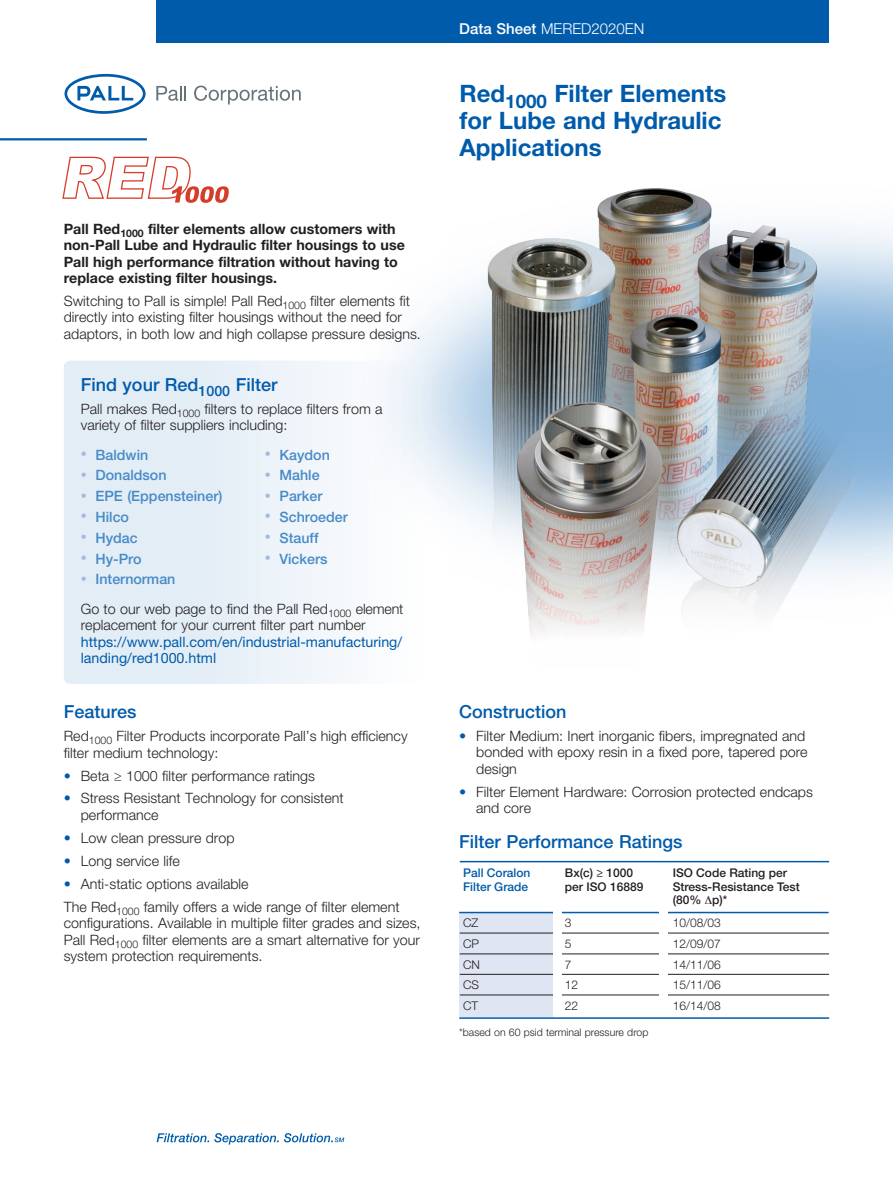
<style>
.page{position:relative;width:893px;height:1187px;background:#fff}
.page>*{position:absolute;margin:0;border:0;box-sizing:border-box;transform-origin:0 0}
._03_TITLE{font:700 24px/27px "Helvetica Neue LT Std";color:#015bab}
._03_BULLETED_TEXT{font:500 18px "Helvetica Neue LT Std";color:#015bab}
.t1{font:300 15px "Helvetica Neue LT Std";color:#fff}
._03_BULLETED_TEXT-2{font:300 14.25px/16.5px "Helvetica Neue LT Std";color:#231f20}
._03_BULLETED_TEXT-3{font:700 14.25px/16.5px "Helvetica Neue LT Std";color:#231f20}
._03_BULLETED_TEXT-4{font:500 14.25px "Helvetica Neue LT Std";color:#478ac8}
.t2{font:500 12px/13.5px "Helvetica Neue LT Std";color:#231f20}
.t3{font:300 12px "Helvetica Neue LT Std";color:#231f20}
.t4{font:500 12px/13.5px "Helvetica Neue LT Std";color:#015bab}
._08_CAPTION_NOTES{font:300 10.5px "Helvetica Neue LT Std";color:#231f20}
.s1{font-weight:300;font-size:12px;color:#a0bbe1}
.s2{font-weight:400;color:#015bab}
.s3{color:#015bab}
.s4{font-weight:500}
</style>
<div class="page">
<div style="left:64px;top:360px;width:370px;height:324px;background:linear-gradient(to right,#deeaf4,#f9fbfd);border-radius:6px"></div>
<svg style="left:156px;top:86px;width:30px;height:15px"></svg>
<svg style="left:194px;top:86px;width:107px;height:18px"></svg>
<svg style="left:64px;top:74px;width:82px;height:40px"></svg>
<hr style="left:0;top:138px;width:147px;height:2px;background:#015bab">
<div style="left:157px;top:0;width:672px;height:42px;background:#015bab"></div>
<svg style="left:157px;top:1133px;width:187px;height:11px"></svg>
<svg style="left:62px;top:157px;width:167px;height:46px"></svg>
<div style="left:459px;top:912px;width:97px;height:105px;background:#e0e5f3"></div>
<hr style="left:460px;top:860px;width:369px;height:2px;background:#015bab">
<hr style="left:459px;top:911px;width:370px;height:2px;background:#015bab">
<hr style="left:460px;top:932px;width:369px;height:1px;background:#231f20">
<hr style="left:460px;top:953px;width:369px;height:1px;background:#231f20">
<hr style="left:460px;top:973px;width:369px;height:1px;background:#231f20">
<hr style="left:460px;top:994px;width:369px;height:1px;background:#231f20">
<div style="left:660px;top:872px;width:8px;height:189px;background:#fff"></div>
<div style="left:553px;top:872px;width:9px;height:185px;background:#fff"></div>
<hr style="left:459px;top:1017px;width:370px;height:1px;background:#015bab">
<img style="left:451px;top:187px;width:421px;height:454px">
<p class="_03_BULLETED_TEXT-3" style="left:64px;top:220px;width:343px">Pall Red<sub>1000</sub> filter elements allow customers with non-Pall Lube and Hydraulic filter housings to use Pall high performance filtration without having to replace existing filter housings.</p>
<p class="_03_BULLETED_TEXT-2" style="left:64px;top:292px;width:359px">Switching to Pall is simple! Pall Red<sub>1000</sub> filter elements fit directly into existing filter housings without the need for adaptors, in both low and high collapse pressure designs.</p>
<p class="_03_BULLETED_TEXT" style="left:81px;top:374px;width:198px">Find your Red<sub>1000</sub> Filter</p>
<p class="_03_BULLETED_TEXT-2" style="left:81px;top:400px;width:303px">Pall makes Red<sub>1000</sub> filters to replace filters from a variety of filter suppliers including:</p>
<p class="_03_BULLETED_TEXT-4" style="left:81px;top:446px;width:69px"><span class="s1">•</span> Baldwin</p>
<p class="_03_BULLETED_TEXT-4" style="left:265px;top:446px;width:67px"><span class="s1">•</span> Kaydon</p>
<p class="_03_BULLETED_TEXT-4" style="left:81px;top:467px;width:87px"><span class="s1">•</span> Donaldson</p>
<p class="_03_BULLETED_TEXT-4" style="left:265px;top:467px;width:56px"><span class="s1">•</span> Mahle</p>
<p class="_03_BULLETED_TEXT-4" style="left:81px;top:487px;width:143px"><span class="s1">•</span> EPE (Eppensteiner)</p>
<p class="_03_BULLETED_TEXT-4" style="left:265px;top:487px;width:59px"><span class="s1">•</span> Parker</p>
<p class="_03_BULLETED_TEXT-4" style="left:81px;top:508px;width:50px"><span class="s1">•</span> Hilco</p>
<p class="_03_BULLETED_TEXT-4" style="left:265px;top:508px;width:85px"><span class="s1">•</span> Schroeder</p>
<p class="_03_BULLETED_TEXT-4" style="left:81px;top:529px;width:58px"><span class="s1">•</span> Hydac</p>
<p class="_03_BULLETED_TEXT-4" style="left:265px;top:529px;width:55px"><span class="s1">•</span> Stauff</p>
<p class="_03_BULLETED_TEXT-4" style="left:81px;top:550px;width:62px"><span class="s1">•</span> Hy-Pro</p>
<p class="_03_BULLETED_TEXT-4" style="left:265px;top:550px;width:64px"><span class="s1">•</span> Vickers</p>
<p class="_03_BULLETED_TEXT-4" style="left:81px;top:570px;width:96px"><span class="s1">•</span> Internorman</p>
<p class="_03_BULLETED_TEXT-2" style="left:81px;top:600px;width:324px">Go to our web page to find the Pall Red<sub>1000</sub> element replacement for your current filter part number <span class="s2">https://www.pall.com/en/industrial-manufacturing/ landing/red1000.html</span></p>
<p class="_03_BULLETED_TEXT" style="left:64px;top:701px;width:74px">Features</p>
<p class="_03_BULLETED_TEXT-2" style="left:64px;top:727px;width:345px">Red<sub>1000</sub> Filter Products incorporate Pall’s high efficiency filter medium technology:</p>
<p class="_03_BULLETED_TEXT-2" style="left:64px;top:766px;width:253px"><span class="s3">•</span> Beta ≥ 1000 filter performance ratings</p>
<p class="_03_BULLETED_TEXT-2" style="left:81px;top:789px;width:264px;text-indent:-17px"><span class="s3">•</span> Stress Resistant Technology for consistent performance</p>
<p class="_03_BULLETED_TEXT-2" style="left:64px;top:829px;width:172px"><span class="s3">•</span> Low clean pressure drop</p>
<p class="_03_BULLETED_TEXT-2" style="left:64px;top:852px;width:118px"><span class="s3">•</span> Long service life</p>
<p class="_03_BULLETED_TEXT-2" style="left:64px;top:874px;width:186px"><span class="s3">•</span> Anti-static options available</p>
<p class="_03_BULLETED_TEXT-2" style="left:64px;top:897px;width:358px">The Red<sub>1000</sub> family offers a wide range of filter element configurations. Available in multiple filter grades and sizes, Pall Red<sub>1000</sub> filter elements are a smart alternative for your system protection requirements.</p>
<p class="t1" style="left:459px;top:20px;width:187px"><span class="s4">Data Sheet</span> MERED2020EN</p>
<p class="_03_TITLE" style="left:460px;top:80px;width:268px">Red<sub>1000</sub> Filter Elements for Lube and Hydraulic<br>Applications</p>
<p class="_03_BULLETED_TEXT" style="left:459px;top:700px;width:109px">Construction</p>
<p class="_03_BULLETED_TEXT-2" style="left:476px;top:727px;width:333px;text-indent:-17px"><span class="s3">•</span> Filter Medium: Inert inorganic fibers, impregnated and bonded with epoxy resin in a fixed pore, tapered pore design</p>
<p class="_03_BULLETED_TEXT-2" style="left:476px;top:783px;width:338px;text-indent:-17px"><span class="s3">•</span> Filter Element Hardware: Corrosion protected endcaps and core</p>
<p class="_03_BULLETED_TEXT" style="left:459px;top:831px;width:225px">Filter Performance Ratings</p>
<p class="t4" style="left:463px;top:866px;width:69px">Pall Coralon<br>Filter Grade</p>
<p class="t3" style="left:463px;top:915px;width:17px">CZ</p>
<p class="t3" style="left:463px;top:936px;width:18px">CP</p>
<p class="t3" style="left:463px;top:956px;width:18px">CN</p>
<p class="t3" style="left:463px;top:977px;width:18px">CS</p>
<p class="t3" style="left:463px;top:998px;width:17px">CT</p>
<p class="t2" style="left:565px;top:866px;width:80px">Bx(c) ≥ 1000 per ISO 16889</p>
<p class="t3" style="left:565px;top:915px;width:8px">3</p>
<p class="t3" style="left:565px;top:936px;width:8px">5</p>
<p class="t3" style="left:565px;top:956px;width:8px">7</p>
<p class="t3" style="left:565px;top:977px;width:15px">12</p>
<p class="t3" style="left:565px;top:998px;width:15px">22</p>
<p class="_08_CAPTION_NOTES" style="left:459px;top:1025px;width:191px">*based on 60 psid terminal pressure drop</p>
<p class="t2" style="left:673px;top:866px;width:128px">ISO Code Rating per<br>Stress-Resistance Test (80% p)*</p>
<p class="t3" style="left:673px;top:915px;width:50px">10/08/03</p>
<p class="t3" style="left:673px;top:936px;width:50px">12/09/07</p>
<p class="t3" style="left:673px;top:956px;width:50px">14/11/06</p>
<p class="t3" style="left:673px;top:977px;width:50px">15/11/06</p>
<p class="t3" style="left:673px;top:998px;width:50px">16/14/08</p>
</div>
